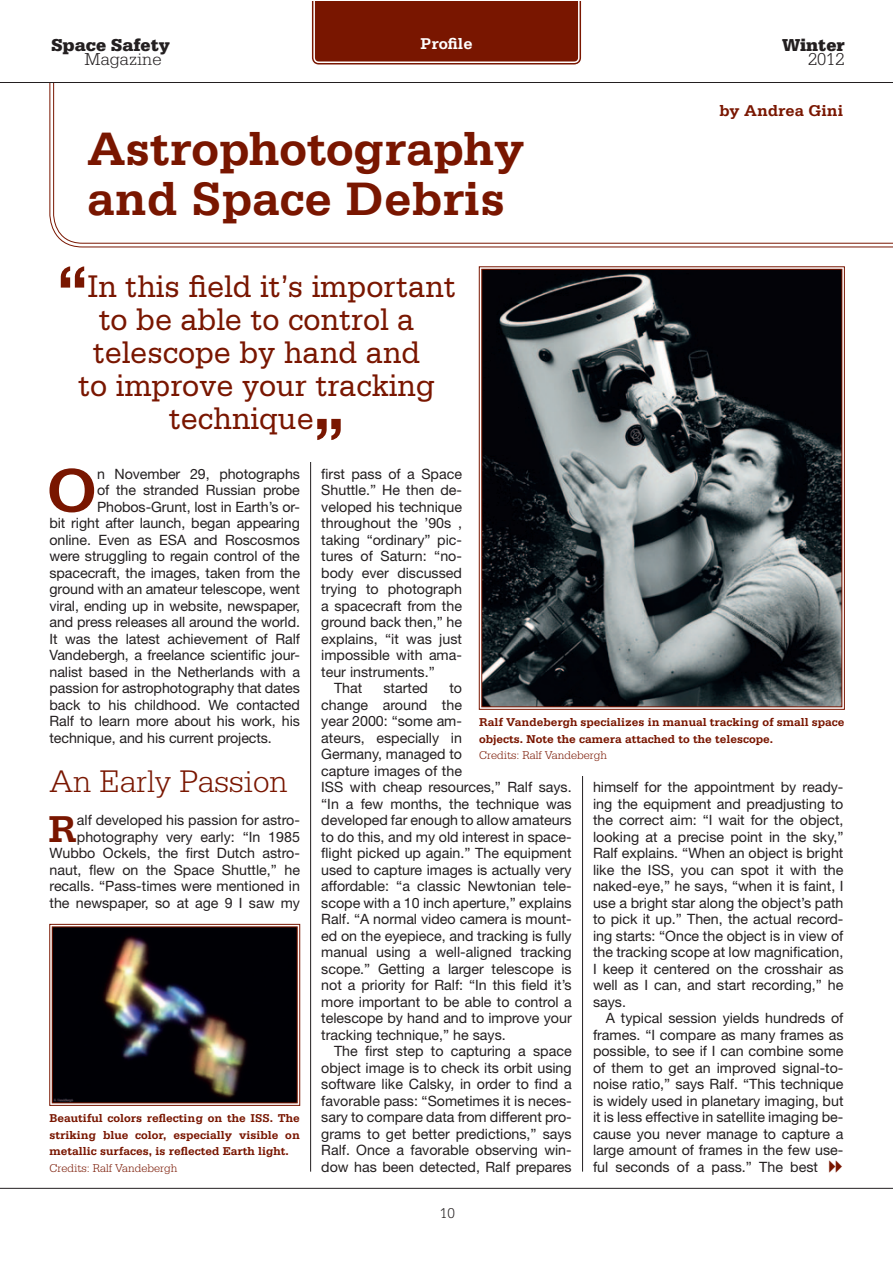
<style>
.page{position:relative;width:893px;height:1263px;background:#fff}
.page>*{position:absolute;margin:0;border:0;box-sizing:border-box;transform-origin:0 0}
.t1{font:700 64.65px "Serifa Std";color:#791600}
.t2{font:700 49.5px/49.5px "Serifa Std";color:#791600}
.t3{font:700 39.45px "Serifa Std";color:#791600}
.t4{font:33px/33px "Serifa Std";color:#791600;text-align:center;scale:.93 1}
.t5{font:300 33px "Serifa Std";color:#791600}
.t6{font:900 18.3px "Serifa Std";color:#231f20}
.t7{font:300 18.3px "Serifa Std";color:#231f20}
.t8{font:700 16.5px "Serifa Std";color:#791600}
.t9{font:700 16.5px "Serifa Std";color:#fff}
.t10{font:300 15px "Serifa Std";color:#231f20}
.t11{font:14.25px/16.5px "Helvetica Neue LT Std";color:#231f20;text-align:justify}
.t12{font:700 12px/16.5px "Serifa Std";color:#791600}
.t13{font:300 12px "Serifa Std";color:#791600}
.s1{font-family:"Helvetica Neue LT Std";font-weight:700;font-size:66px}
</style>
<div class="page">
<hr style="left:310px;top:116px;width:1px;height:1056px;background:#231f20">
<hr style="left:582px;top:116px;width:1px;height:1056px;background:#231f20">
<div style="left:471px;top:256px;width:385px;height:520px;background:#fff"></div>
<div style="left:32px;top:256px;width:478px;height:206px;background:#fff"></div>
<svg style="left:53px;top:83px;width:839px;height:161px"></svg>
<svg style="left:479px;top:266px;width:366px;height:444px;background:#c49990"></svg>
<svg style="left:481px;top:269px;width:361px;height:438px;background:#43484b"></svg>
<svg style="left:49px;top:924px;width:251px;height:182px"></svg>
<img style="left:52px;top:926px;width:246px;height:177px">
<hr style="left:0;top:1188px;width:892px;height:1px;background:#231f20">
<hr style="left:0;top:82px;width:892px;height:1px;background:#231f20">
<div style="left:311px;top:1px;width:271px;height:64px;background:#791600"></div>
<p class="t6" style="left:51px;top:34px;width:120px">Space Safety</p>
<p class="t7" style="left:84px;top:49px;width:79px">Magazine</p>
<p class="t9" style="left:420px;top:34px;width:54px">Profile</p>
<h2 class="t2" style="left:87px;top:124px;width:439px">Astrophotography and Space Debris</h2>
<p class="t6" style="left:782px;top:34px;width:64px">Winter</p>
<p class="t7" style="left:808px;top:49px;width:38px">2012</p>
<p class="t8" style="left:719px;top:100px;width:125px">by Andrea Gini</p>
<h3 class="t4" style="left:57px;top:270px;width:430px"><span class="s1">“</span>In this field it’s important to be able to control a telescope by hand and<br>to improve your tracking technique<span class="s1">„</span></h3>
<h1 class="t1" style="left:47px;top:452px;width:52px">O</h1>
<p class="t11" style="left:97px;top:465px;width:204px">n November 29, photographs</p>
<p class="t11" style="left:321px;top:465px;width:142px">first pass of a Space</p>
<p class="t11" style="left:321px;top:482px;width:142px">Shuttle.” He then de-</p>
<p class="t11" style="left:321px;top:498px;width:142px">veloped his technique</p>
<p class="t11" style="left:321px;top:515px;width:142px">throughout the ’90s ,</p>
<p class="t11" style="left:321px;top:531px;width:142px">taking “ordinary” pic-</p>
<p class="t11" style="left:321px;top:548px;width:142px">tures of Saturn: “no-</p>
<p class="t11" style="left:321px;top:564px;width:142px">body ever discussed</p>
<p class="t11" style="left:321px;top:581px;width:142px">trying to photograph</p>
<p class="t11" style="left:321px;top:597px;width:142px">a spacecraft from the</p>
<p class="t11" style="left:321px;top:614px;width:142px">ground back then,” he</p>
<p class="t11" style="left:321px;top:630px;width:142px">explains, “it was just</p>
<p class="t11" style="left:321px;top:647px;width:142px">impossible with ama-</p>
<p class="t11" style="left:321px;top:663px;width:115px">teur instruments.”</p>
<p class="t11" style="left:334px;top:680px;width:30px">That</p>
<p class="t11" style="left:383px;top:680px;width:46px">started</p>
<p class="t11" style="left:97px;top:481px;width:204px">of the stranded Russian probe</p>
<p class="t11" style="left:97px;top:498px;width:204px">Phobos-Grunt, lost in Earth’s or-</p>
<p class="t11" style="left:50px;top:514px;width:252px">bit right after launch, began appearing</p>
<p class="t11" style="left:50px;top:531px;width:252px">online. Even as ESA and Roscosmos</p>
<p class="t11" style="left:50px;top:547px;width:252px">were struggling to regain control of the</p>
<p class="t11" style="left:50px;top:564px;width:252px">spacecraft, the images, taken from the</p>
<p class="t11" style="left:50px;top:581px;width:252px">ground with an amateur telescope, went</p>
<p class="t11" style="left:50px;top:597px;width:252px">viral, ending up in website, newspaper,</p>
<p class="t11" style="left:50px;top:614px;width:252px">and press releases all around the world.</p>
<p class="t11" style="left:50px;top:630px;width:252px">It was the latest achievement of Ralf</p>
<p class="t11" style="left:50px;top:647px;width:252px">Vandebergh, a freelance scientific jour-</p>
<p class="t11" style="left:50px;top:663px;width:252px">nalist based in the Netherlands with a</p>
<p class="t11" style="left:50px;top:680px;width:252px">passion for astrophotography that dates</p>
<p class="t11" style="left:50px;top:696px;width:252px">back to his childhood. We contacted</p>
<p class="t11" style="left:50px;top:713px;width:252px">Ralf to learn more about his work, his</p>
<p class="t11" style="left:50px;top:729px;width:224px">technique, and his current projects.</p>
<h3 class="t5" style="left:50px;top:763px;width:240px">An Early Passion</h3>
<h3 class="t3" style="left:48px;top:805px;width:30px">R</h3>
<p class="t11" style="left:321px;top:680px;width:252px;text-align:left;text-indent:128px">to<br>change around the<br>year 2000: “some am-<br>ateurs, especially in<br>Germany, managed to<br>capture images of the<br>ISS with cheap resources,” Ralf says. “In a few months, the technique was developed far enough to allow amateurs to do this, and my old interest in space&shy;flight picked up again.” The equipment used to capture images is actually very affordable: “a classic Newtonian tele&shy;scope with a 10 inch aperture,” explains<br>Ralf. “A normal video camera is mount&shy;ed on the eyepiece, and tracking is fully manual using a well-aligned tracking scope.” Getting a larger telescope is not a priority for Ralf: “In this field it’s more important to be able to control a telescope by hand and to improve your tracking technique,” he says.</p>
<p class="t11" style="left:321px;top:1043px;width:252px;text-indent:13px">The first step to capturing a space object image is to check its orbit using software like Calsky, in order to find a favorable pass: “Sometimes it is neces&shy;sary to compare data from different pro&shy;grams to get better predictions,” says Ralf. Once a favorable observing win&shy;dow has been detected, Ralf prepares</p>
<p class="t12" style="left:479px;top:714px;width:367px">Ralf Vandebergh specializes in manual tracking of small space objects. Note the camera attached to the telescope.</p>
<p class="t13" style="left:479px;top:748px;width:130px">Credits: Ralf Vandebergh</p>
<p class="t11" style="left:593px;top:779px;width:252px">himself for the appointment by ready&shy;ing the equipment and preadjusting to the correct aim: “I wait for the object, looking at a precise point in the sky,” Ralf explains. “When an object is bright like the ISS, you can spot it with the naked-eye,” he says, “when it is faint, I use a bright star along the object’s path to pick it up.” Then, the actual record&shy;ing starts: “Once the object is in view of the tracking scope at low magnification, I keep it centered on the crosshair as well as I can, and start recording,” he says.</p>
<p class="t11" style="left:593px;top:1010px;width:252px;text-indent:13px">A typical session yields hundreds of frames. “I compare as many frames as possible, to see if I can combine some of them to get an improved signal-to&shy;noise ratio,” says Ralf. “This technique is widely used in planetary imaging, but it is less effective in satellite imaging be&shy;cause you never manage to capture a large amount of frames in the few use&shy;ful seconds of a pass.” The best</p>
<p class="t11" style="left:50px;top:811px;width:252px;text-align:right">alf developed his passion for astro&shy;photography very early: “In 1985<br>Wubbo Ockels, the first Dutch astro&shy;naut, flew on the Space Shuttle,” he recalls. “Pass-times were mentioned in the newspaper, so at age 9 I saw my</p>
<p class="t12" style="left:50px;top:1110px;width:252px;text-align:justify">Beautiful colors reflecting on the ISS. The striking blue color, especially visible on metallic surfaces, is reflected Earth light.</p>
<p class="t13" style="left:50px;top:1161px;width:130px">Credits: Ralf Vandebergh</p>
<p class="t10" style="left:440px;top:1204px;width:16px">10</p>
</div>
